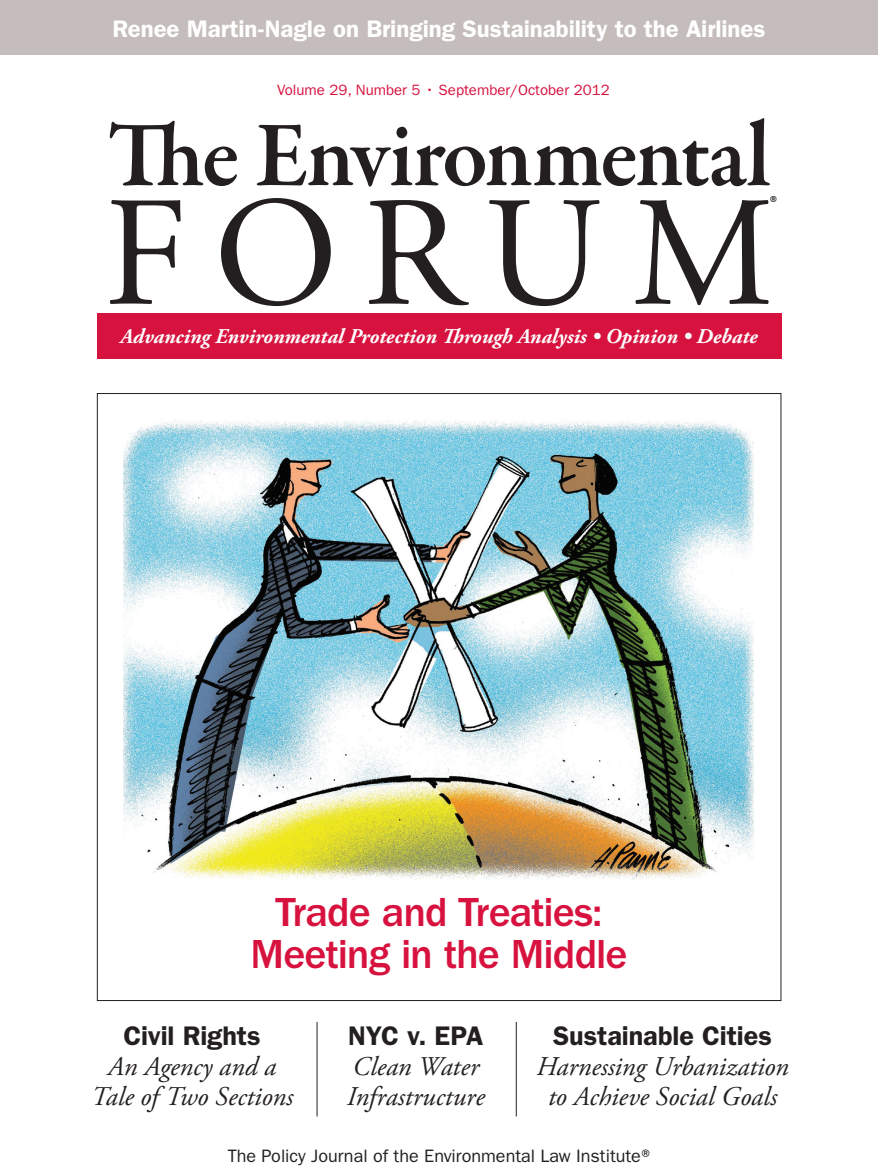
<style>
.page{position:relative;width:878px;height:1175px;background:#fff}
.page>*{position:absolute;margin:0;border:0;box-sizing:border-box;transform-origin:0 0}
.t1{font:156px "Adobe Garamond Pro";letter-spacing:.165em;color:#231f20}
.t2{font:600 94.5px "Garamond Premr Pro";letter-spacing:-.025em;color:#231f20;scale:.96 1}
.cover_line__main{font:500 42px/42px "ITC Franklin Gothic Std";letter-spacing:-.025em;color:#d7123e;text-align:center}
.cover_line__sub{font:italic 27px/30px "Adobe Garamond Pro";color:#231f20;text-align:center}
.cover_line__sub-2{font:600 27px "ITC Franklin Gothic Std";letter-spacing:-.005em;color:#231f20}
.Profile{font:600 24px "ITC Franklin Gothic Std";letter-spacing:-.005em;color:#fff}
.t3{font:italic 700 21px "Adobe Garamond Pro";color:#fff}
.t4{font:18px "ITC Franklin Gothic Std";color:#231f20}
.volume-date{font:15px "ITC Franklin Gothic Std";color:#d7123e}
.t5{font:500 15px "ITC Franklin Gothic Std";color:#231f20}
.s1{font-family:"ITC Franklin Gothic Std";font-weight:600;font-style:normal}
</style>
<div class="page">
<div style="left:0;top:0;width:878px;height:54px;background:#c4bdbb"></div>
<div style="left:97px;top:313px;width:684px;height:45px;background:#d7123e"></div>
<hr style="left:316px;top:1022px;width:1px;height:94px;background:#231f20">
<hr style="left:516px;top:1022px;width:1px;height:94px;background:#231f20">
<img style="left:123px;top:420px;width:630px;height:459px">
<p class="Profile" style="left:112px;top:14px;width:654px">Renee Martin-Nagle on Bringing Sustainability to the Airlines</p>
<p class="volume-date" style="left:277px;top:81px;width:334px">Volume 29, Number 5 • September/October 2012</p>
<h2 class="t2" style="left:107px;top:98px;width:692px">The Environmental</h2>
<h1 class="t1" style="left:104px;top:160px;width:671px">FORUM</h1>
<p class="t5" style="left:770px;top:193px;width:9px">®</p>
<p class="t3" style="left:120px;top:324px;width:638px">Advancing Environmental Protection Through Analysis • Opinion • Debate</p>
<p class="cover_line__main" style="left:250px;top:891px;width:378px">Trade and Treaties:<br>Meeting in the Middle</p>
<p class="cover_line__sub" style="left:91px;top:1022px;width:203px"><span class="s1">Civil Rights<br></span>An Agency and a<br>Tale of Two Sections</p>
<p class="cover_line__sub" style="left:347px;top:1022px;width:139px;text-align:left"><span class="s1">NYC v. EPA<br></span>Clean Water<br>Infrastructure</p>
<p class="cover_line__sub-2" style="left:553px;top:1019px;width:220px">Sustainable Cities</p>
<p class="cover_line__sub" style="left:536px;top:1052px;width:254px">Harnessing Urbanization to Achieve Social Goals</p>
<p class="t4" style="left:228px;top:1145px;width:428px">The Policy Journal of the Environmental Law Institute®</p>
</div>
